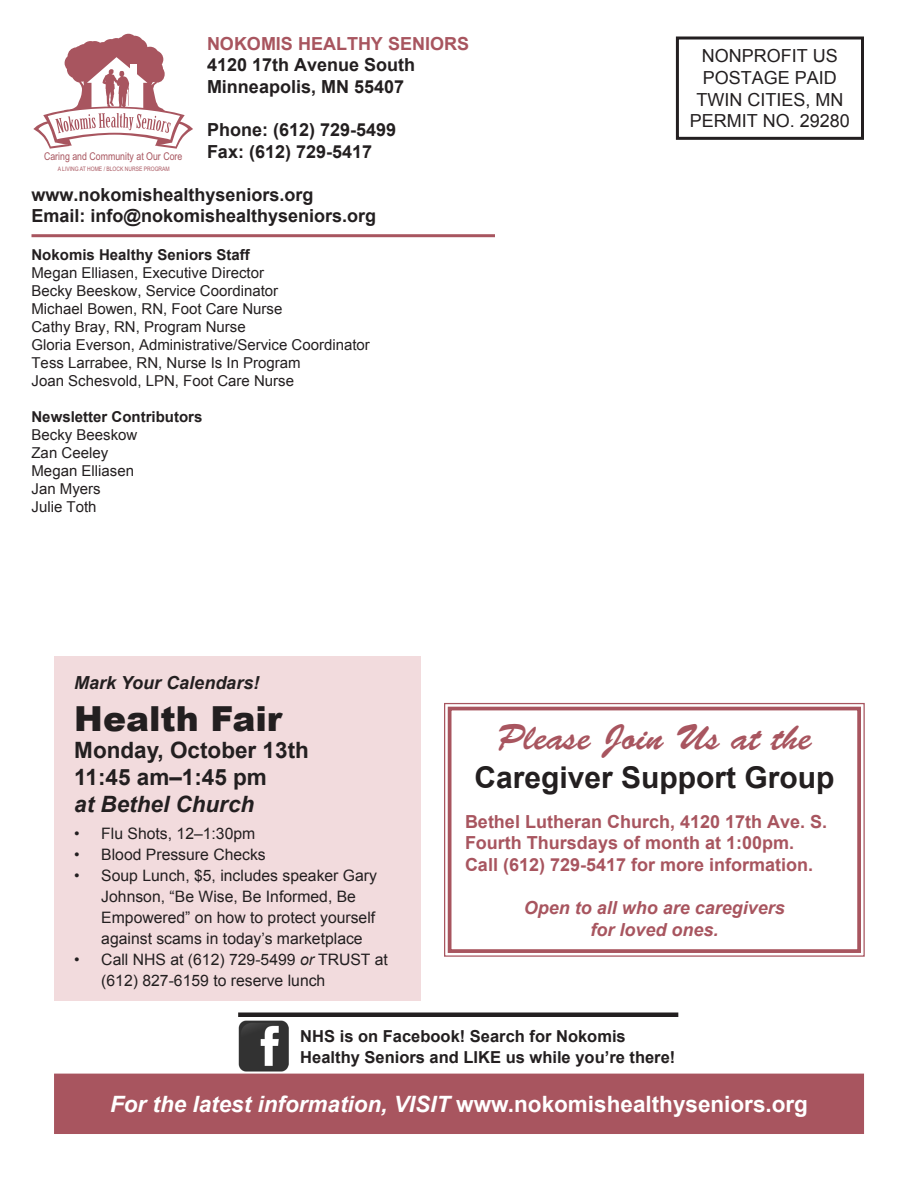
<style>
.page{position:relative;width:918px;height:1188px;background:#fff}
.page>*{position:absolute;margin:0;border:0;box-sizing:border-box;transform-origin:0 0}
.t1{font:36px "Brush Script Std";color:#a8555f}
.t2{font:900 34.5px "Arial";color:#231f20}
.t3{font:700 30px "Arial";color:#231f20}
.t4{font:italic 700 22.5px "Arial";color:#fff}
.t5{font:700 22.5px "Arial";color:#231f20}
.t6{font:italic 700 22.5px "Arial";color:#231f20}
.t7{font:700 18px "Arial";color:#231f20}
.t8{font:700 18px "Arial";color:#a8555f}
.t9{font:18px/21.6px "Arial";color:#231f20}
.t10{font:italic 700 18px/21.6px "Arial";color:#a8555f;text-align:center}
.t11{font:italic 700 18px "Arial";color:#231f20}
.t12{font:700 16.5px/21px "Arial";color:#231f20}
.t13{font:15.75px/21px "Arial";color:#231f20}
.t14{font:15px "Arial";color:#231f20}
.t15{font:700 15px "Arial";color:#231f20}
.t16{font:10.8px "Arial Narrow";color:#a8555f}
.t17{font:6.15px "Arial Narrow";color:#a8555f}
.s1{font-style:italic}
.s2{font-style:normal}
</style>
<div class="page">
<svg style="left:33px;top:34px;width:160px;height:115px"></svg>
<div style="left:676px;top:37px;width:188px;height:103px;border:3px solid #231f20"></div>
<hr style="left:31px;top:234px;width:464px;height:3px;background:#a8555f">
<div style="left:55px;top:1074px;width:808px;height:59px;background:#a8555f"></div>
<div style="left:54px;top:1074px;width:810px;height:60px;border:2px solid #a8555f"></div>
<img style="left:238px;top:1021px;width:51px;height:50px">
<div style="left:238px;top:1012px;width:440px;height:5px;background:#231f20"></div>
<svg style="left:444px;top:702px;width:421px;height:255px"></svg>
<div style="left:448px;top:707px;width:413px;height:246px;border:4px solid #a8555f"></div>
<div style="left:54px;top:656px;width:366px;height:344px;background:#f2dbdd"></div>
<p class="t8" style="left:207px;top:31px;width:264px">NOKOMIS HEALTHY SENIORS</p>
<p class="t7" style="left:207px;top:53px;width:210px">4120 17th Avenue South</p>
<p class="t7" style="left:207px;top:75px;width:199px">Minneapolis, MN 55407</p>
<p class="t7" style="left:207px;top:118px;width:191px">Phone: (612) 729-5499</p>
<p class="t7" style="left:207px;top:139px;width:167px">Fax: (612) 729-5417</p>
<p class="t7" style="left:32px;top:183px;width:284px">www.nokomishealthyseniors.org</p>
<p class="t7" style="left:32px;top:204px;width:346px">Email: info@nokomishealthyseniors.org</p>
<p class="t15" style="left:32px;top:245px;width:220px">Nokomis Healthy Seniors Staff</p>
<p class="t14" style="left:32px;top:263px;width:234px">Megan Elliasen, Executive Director</p>
<p class="t14" style="left:32px;top:281px;width:248px">Becky Beeskow, Service Coordinator</p>
<p class="t14" style="left:32px;top:299px;width:252px">Michael Bowen, RN, Foot Care Nurse</p>
<p class="t14" style="left:32px;top:317px;width:216px">Cathy Bray, RN, Program Nurse</p>
<p class="t14" style="left:32px;top:335px;width:340px">Gloria Everson, Administrative/Service Coordinator</p>
<p class="t14" style="left:32px;top:353px;width:271px">Tess Larrabee, RN, Nurse Is In Program</p>
<p class="t14" style="left:32px;top:371px;width:264px">Joan Schesvold, LPN, Foot Care Nurse</p>
<p class="t15" style="left:32px;top:407px;width:172px">Newsletter Contributors</p>
<p class="t14" style="left:32px;top:425px;width:107px">Becky Beeskow</p>
<p class="t14" style="left:32px;top:443px;width:78px">Zan Ceeley</p>
<p class="t14" style="left:32px;top:461px;width:104px">Megan Elliasen</p>
<p class="t14" style="left:32px;top:479px;width:71px">Jan Myers</p>
<p class="t14" style="left:32px;top:497px;width:67px">Julie Toth</p>
<p class="t16" style="left:44px;top:150px;width:140px">Caring and Community at Our Core</p>
<p class="t17" style="left:58px;top:165px;width:113px">A LIVING AT HOME / BLOCK NURSE PROGRAM</p>
<p class="t9" style="left:702px;top:45px;width:138px">NONPROFIT US<br>POSTAGE PAID</p>
<p class="t9" style="left:696px;top:89px;width:149px">TWIN CITIES, MN</p>
<p class="t9" style="left:690px;top:110px;width:162px">PERMIT NO. 29280</p>
<p class="t11" style="left:74px;top:671px;width:187px">Mark Your Calendars!</p>
<p class="t2" style="left:74px;top:699px;width:210px">Health Fair</p>
<p class="t5" style="left:74px;top:735px;width:236px">Monday, October 13th</p>
<p class="t5" style="left:74px;top:762px;width:194px">11:45 am–1:45 pm</p>
<p class="t6" style="left:74px;top:789px;width:182px">at Bethel Church</p>
<p class="t13" style="left:74px;top:823px;width:183px">• Flu Shots, 12–1:30pm</p>
<p class="t13" style="left:74px;top:844px;width:193px">• Blood Pressure Checks</p>
<p class="t13" style="left:101px;top:865px;width:277px;text-indent:-27px">• Soup Lunch, $5, includes speaker Gary Johnson, “Be Wise, Be Informed, Be Empowered” on how to protect yourself against scams in today’s marketplace</p>
<p class="t13" style="left:101px;top:949px;width:288px;text-indent:-27px">• Call NHS at (612) 729-5499 <span class="s1">or</span> TRUST at (612) 827-6159 to reserve lunch</p>
<p class="t1" style="left:497px;top:717px;width:316px">Please Join Us at the</p>
<p class="t3" style="left:474px;top:757px;width:362px">Caregiver Support Group</p>
<p class="t8" style="left:465px;top:810px;width:364px">Bethel Lutheran Church, 4120 17th Ave. S.</p>
<p class="t8" style="left:465px;top:831px;width:331px">Fourth Thursdays of month at 1:00pm.</p>
<p class="t8" style="left:465px;top:853px;width:350px">Call (612) 729-5417 for more information.</p>
<p class="t10" style="left:524px;top:898px;width:263px">Open to all who are caregivers for loved ones.</p>
<p class="t12" style="left:300px;top:1027px;width:377px">NHS is on Facebook! Search for Nokomis<br>Healthy Seniors and LIKE us while you’re there!</p>
<p class="t4" style="left:110px;top:1089px;width:700px">For the latest information, VISIT <span class="s2">www.nokomishealthyseniors.org</span></p>
</div>
